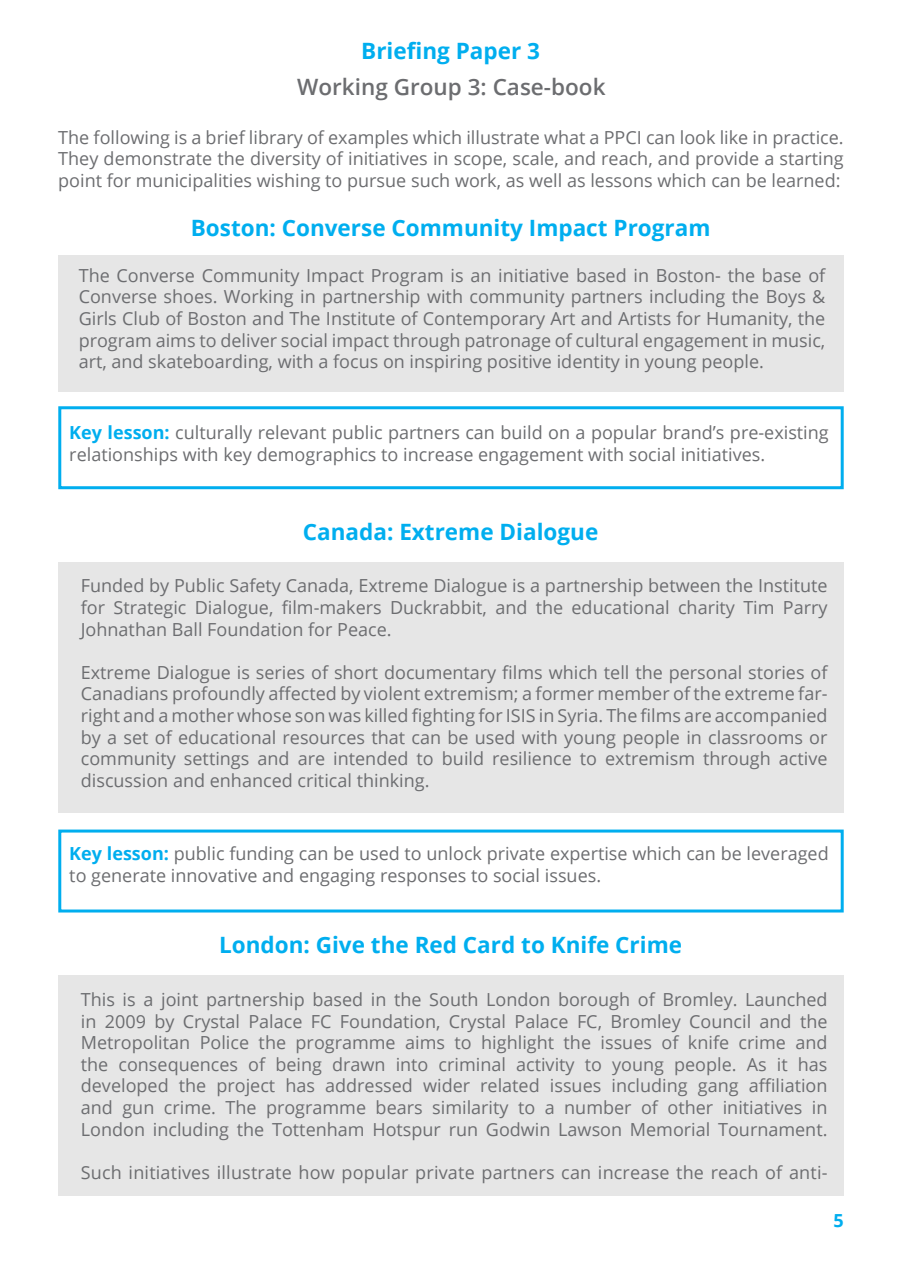
<style>
.page{position:relative;width:902px;height:1272px;background:#fff}
.page>*{position:absolute;margin:0;border:0;box-sizing:border-box;transform-origin:0 0}
.t1{font:700 22.5px "Open Sans";color:#00aeef}
.t2{font:600 22.5px "Open Sans";color:#6c6d70}
.t3{font:18px/21.6px "Open Sans";color:#6c6d70;text-align:justify}
.t4{font:700 18px "Open Sans";color:#00aeef}
.s1{font-weight:700;color:#00aeef}
</style>
<div class="page">
<div style="left:58px;top:255px;width:785px;height:136px;background:#e6e6e6"></div>
<div style="left:58px;top:406px;width:785px;height:83px;border:3px solid #00aeef"></div>
<div style="left:58px;top:561px;width:785px;height:251px;background:#e6e6e6"></div>
<div style="left:58px;top:829px;width:785px;height:83px;border:3px solid #00aeef"></div>
<div style="left:58px;top:975px;width:785px;height:220px;background:#e6e6e6"></div>
<p class="t1" style="left:361px;top:35px;width:180px">Briefing Paper 3</p>
<p class="t2" style="left:297px;top:72px;width:310px">Working Group 3: Case-book</p>
<p class="t3" style="left:58px;top:126px;width:786px">The following is a brief library of examples which illustrate what a PPCI can look like in practice.<br>They demonstrate the diversity of initiatives in scope, scale, and reach, and provide a starting point for municipalities wishing to pursue such work, as well as lessons which can be learned:</p>
<p class="t1" style="left:191px;top:212px;width:521px">Boston: Converse Community Impact Program</p>
<p class="t3" style="left:79px;top:264px;width:748px">The Converse Community Impact Program is an initiative based in Boston- the base of Converse shoes. Working in partnership with community partners including the Boys &amp; Girls Club of Boston and The Institute of Contemporary Art and Artists for Humanity, the program aims to deliver social impact through patronage of cultural engagement in music, art, and skateboarding, with a focus on inspiring positive identity in young people.</p>
<p class="t3" style="left:69px;top:421px;width:760px"><span class="s1">Key lesson:</span> culturally relevant public partners can build on a popular brand’s pre-existing relationships with key demographics to increase engagement with social initiatives.</p>
<p class="t1" style="left:303px;top:516px;width:297px">Canada: Extreme Dialogue</p>
<p class="t3" style="left:81px;top:574px;width:748px">Funded by Public Safety Canada, Extreme Dialogue is a partnership between the Institute for Strategic Dialogue, film-makers Duckrabbit, and the educational charity Tim Parry Johnathan Ball Foundation for Peace.</p>
<p class="t3" style="left:81px;top:661px;width:748px">Extreme Dialogue is series of short documentary films which tell the personal stories of Canadians profoundly affected by violent extremism; a former member of the extreme far&shy;right and a mother whose son was killed fighting for ISIS in Syria. The films are accompanied by a set of educational resources that can be used with young people in classrooms or community settings and are intended to build resilience to extremism through active discussion and enhanced critical thinking.</p>
<p class="t3" style="left:69px;top:842px;width:760px"><span class="s1">Key lesson:</span> public funding can be used to unlock private expertise which can be leveraged to generate innovative and engaging responses to social issues.</p>
<p class="t1" style="left:219px;top:929px;width:464px">London: Give the Red Card to Knife Crime</p>
<p class="t3" style="left:81px;top:988px;width:748px">This is a joint partnership based in the South London borough of Bromley. Launched in 2009 by Crystal Palace FC Foundation, Crystal Palace FC, Bromley Council and the Metropolitan Police the programme aims to highlight the issues of knife crime and the consequences of being drawn into criminal activity to young people. As it has developed the project has addressed wider related issues including gang affiliation and gun crime. The programme bears similarity to a number of other initiatives in London including the Tottenham Hotspur run Godwin Lawson Memorial Tournament.</p>
<p class="t3" style="left:81px;top:1160px;width:748px">Such initiatives illustrate how popular private partners can increase the reach of anti-</p>
<p class="t4" style="left:833px;top:1208px;width:12px">5</p>
</div>
